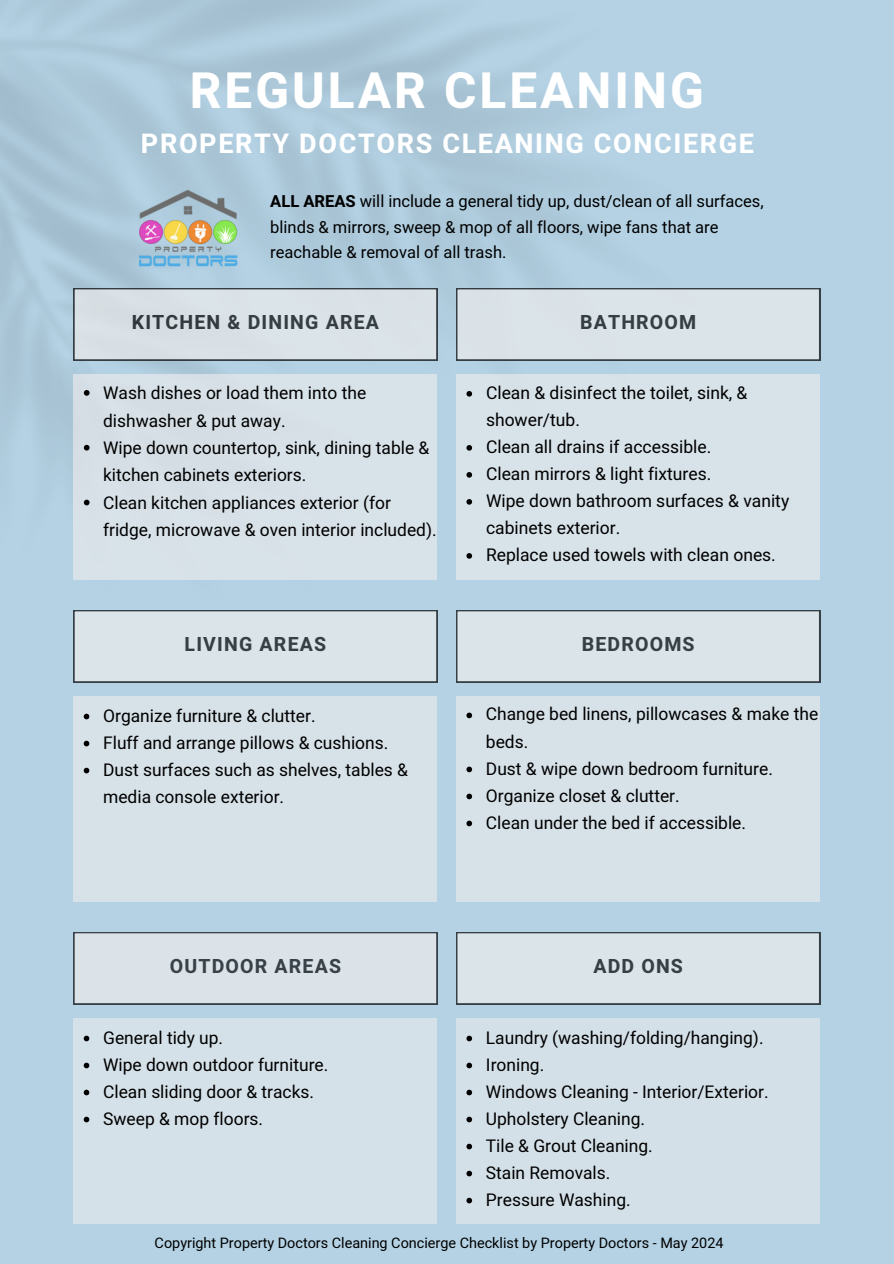
<style>
.page{position:relative;width:894px;height:1264px;background:#fff}
.page>*{position:absolute;margin:0;border:0;box-sizing:border-box;transform-origin:0 0}
.t1{font:700 49.5px "Heebo";letter-spacing:.06em;color:#fff}
.t2{font:700 27px "Heebo";letter-spacing:.06em;color:#fff}
.t3{font:700 19.5px "Heebo";letter-spacing:.06em;color:#000}
.t4{font:17.4px/27px "Heebo";color:#000}
.t5{font:16.5px/25.8px "Heebo";color:#000}
.t6{font:14.4px "Heebo";color:#000}
.s1{font-weight:700}
</style>
<div class="page">
<div style="left:0;top:0;width:893px;height:1263px;background:#b4d2e4"></div>
<img style="left:0;top:0;width:733px;height:631px">
<div style="left:74px;top:374px;width:363px;height:206px;background:#d8e2e8"></div>
<div style="left:74px;top:696px;width:363px;height:205px;background:#d6e1e8"></div>
<div style="left:74px;top:1018px;width:363px;height:205px;background:#d5e1e8"></div>
<div style="left:456px;top:374px;width:363px;height:206px;background:#d7e2e9"></div>
<div style="left:456px;top:696px;width:363px;height:205px;background:#d6e1e8"></div>
<div style="left:456px;top:1018px;width:363px;height:205px;background:#d4e0e8"></div>
<div style="left:74px;top:288px;width:363px;height:72px;background:#dae2e7"></div>
<div style="left:74px;top:610px;width:363px;height:72px;background:#dbe4e9"></div>
<div style="left:74px;top:932px;width:363px;height:72px;background:#dbe3e9"></div>
<div style="left:456px;top:288px;width:363px;height:72px;background:#dbe4e9"></div>
<div style="left:456px;top:610px;width:363px;height:72px;background:#dbe4e9"></div>
<div style="left:456px;top:932px;width:363px;height:72px;background:#dbe4e9"></div>
<img style="left:123px;top:170px;width:133px;height:132px">
<svg style="left:84px;top:390px;width:5px;height:6px"></svg>
<svg style="left:84px;top:445px;width:5px;height:5px"></svg>
<svg style="left:84px;top:499px;width:5px;height:6px"></svg>
<svg style="left:84px;top:713px;width:5px;height:6px"></svg>
<svg style="left:84px;top:740px;width:5px;height:6px"></svg>
<svg style="left:84px;top:767px;width:5px;height:6px"></svg>
<svg style="left:84px;top:1035px;width:5px;height:6px"></svg>
<svg style="left:84px;top:1062px;width:5px;height:6px"></svg>
<svg style="left:84px;top:1089px;width:5px;height:6px"></svg>
<svg style="left:84px;top:1116px;width:5px;height:6px"></svg>
<svg style="left:466px;top:391px;width:6px;height:5px"></svg>
<svg style="left:466px;top:445px;width:6px;height:5px"></svg>
<svg style="left:466px;top:472px;width:6px;height:5px"></svg>
<svg style="left:466px;top:499px;width:6px;height:5px"></svg>
<svg style="left:466px;top:553px;width:6px;height:5px"></svg>
<svg style="left:466px;top:712px;width:6px;height:6px"></svg>
<svg style="left:466px;top:766px;width:6px;height:6px"></svg>
<svg style="left:466px;top:793px;width:6px;height:6px"></svg>
<svg style="left:466px;top:820px;width:6px;height:6px"></svg>
<svg style="left:466px;top:1035px;width:6px;height:6px"></svg>
<svg style="left:466px;top:1062px;width:6px;height:6px"></svg>
<svg style="left:466px;top:1089px;width:6px;height:6px"></svg>
<svg style="left:466px;top:1116px;width:6px;height:6px"></svg>
<svg style="left:466px;top:1143px;width:6px;height:6px"></svg>
<svg style="left:466px;top:1170px;width:6px;height:6px"></svg>
<svg style="left:466px;top:1197px;width:6px;height:6px"></svg>
<p class="t1" style="left:190px;top:56px;width:515px">REGULAR CLEANING</p>
<p class="t2" style="left:141px;top:124px;width:614px">PROPERTY DOCTORS CLEANING CONCIERGE</p>
<p class="t5" style="left:270px;top:188px;width:494px"><span class="s1">ALL AREAS</span> will include a general tidy up, dust/clean of all surfaces, blinds &amp; mirrors, sweep &amp; mop of all floors, wipe fans that are reachable &amp; removal of all trash.</p>
<p class="t3" style="left:132px;top:308px;width:249px">KITCHEN &amp; DINING AREA</p>
<h2 class="t4" style="left:103px;top:380px;width:264px;line-height:27.5px">Wash dishes or load them into the dishwasher &amp; put away.</h2>
<p class="t4" style="left:103px;top:435px;width:328px;line-height:27.5px">Wipe down countertop, sink, dining table &amp; kitchen cabinets exteriors.</p>
<p class="t4" style="left:103px;top:489px;width:335px;line-height:27.5px">Clean kitchen appliances exterior (for fridge, microwave &amp; oven interior included).</p>
<p class="t3" style="left:185px;top:630px;width:143px">LIVING AREAS</p>
<p class="t4" style="left:103px;top:702px;width:214px">Organize furniture &amp; clutter.</p>
<h1 class="t4" style="left:103px;top:729px;width:287px">Fluff and arrange pillows &amp; cushions.</h1>
<p class="t4" style="left:103px;top:756px;width:306px">Dust surfaces such as shelves, tables &amp; media console exterior.</p>
<p class="t3" style="left:580px;top:308px;width:118px">BATHROOM</p>
<p class="t4" style="left:486px;top:380px;width:263px">Clean &amp; disinfect the toilet, sink, &amp; shower/tub.</p>
<p class="t4" style="left:486px;top:434px;width:227px">Clean all drains if accessible.</p>
<h2 class="t4" style="left:486px;top:461px;width:227px">Clean mirrors &amp; light fixtures.</h2>
<h2 class="t4" style="left:486px;top:488px;width:305px">Wipe down bathroom surfaces &amp; vanity cabinets exterior.</h2>
<p class="t4" style="left:486px;top:542px;width:291px">Replace used towels with clean ones.</p>
<p class="t3" style="left:581px;top:630px;width:114px">BEDROOMS</p>
<p class="t4" style="left:486px;top:701px;width:334px">Change bed linens, pillowcases &amp; make the beds.</p>
<p class="t4" style="left:486px;top:755px;width:288px">Dust &amp; wipe down bedroom furniture.</p>
<p class="t4" style="left:486px;top:782px;width:195px">Organize closet &amp; clutter.</p>
<p class="t4" style="left:486px;top:809px;width:261px">Clean under the bed if accessible.</p>
<p class="t3" style="left:170px;top:952px;width:173px">OUTDOOR AREAS</p>
<h2 class="t4" style="left:103px;top:1024px;width:121px">General tidy up.</h2>
<p class="t4" style="left:103px;top:1051px;width:227px">Wipe down outdoor furniture.</p>
<p class="t4" style="left:103px;top:1078px;width:212px">Clean sliding door &amp; tracks.</p>
<p class="t4" style="left:103px;top:1105px;width:161px">Sweep &amp; mop floors.</p>
<p class="t3" style="left:593px;top:952px;width:91px">ADD ONS</p>
<p class="t4" style="left:486px;top:1024px;width:279px">Laundry (washing/folding/hanging).</p>
<p class="t4" style="left:486px;top:1051px;width:60px">Ironing.</p>
<h2 class="t4" style="left:486px;top:1078px;width:284px">Windows Cleaning - Interior/Exterior.</h2>
<h2 class="t4" style="left:486px;top:1105px;width:161px">Upholstery Cleaning.</h2>
<p class="t4" style="left:486px;top:1132px;width:168px">Tile &amp; Grout Cleaning.</p>
<p class="t4" style="left:486px;top:1159px;width:126px">Stain Removals.</p>
<p class="t4" style="left:486px;top:1186px;width:146px">Pressure Washing.</p>
<p class="t6" style="left:155px;top:1232px;width:570px">Copyright Property Doctors Cleaning Concierge Checklist by Property Doctors - May 2024</p>
</div>
